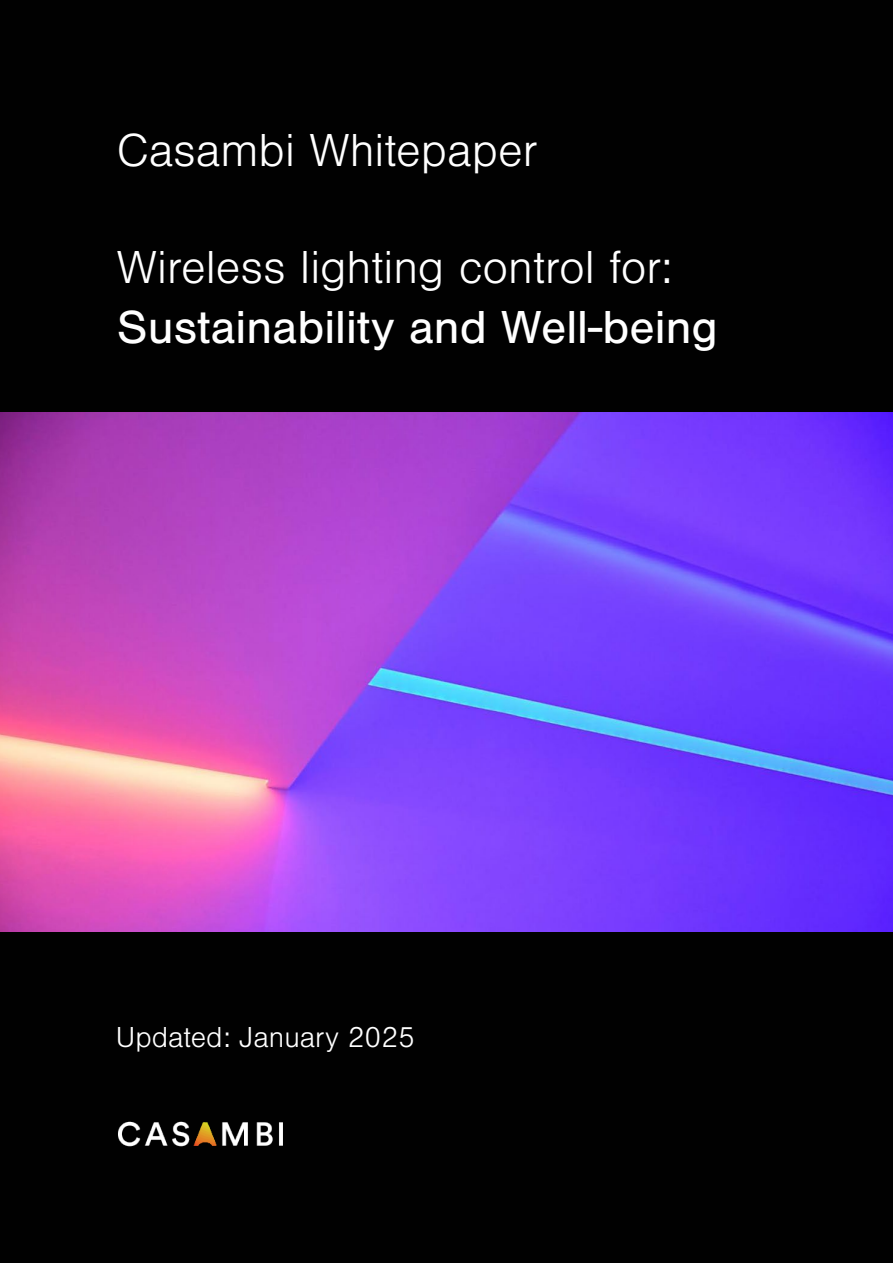
<style>
.page{position:relative;width:893px;height:1263px;background:#010101}
.page>*{position:absolute;margin:0;border:0;box-sizing:border-box;transform-origin:0 0}
.t1{font:300 48px "Nimbus San";color:#fff}
.t2{font:48px "Nimbus San";color:#fff}
.H1_-_Cover_White{font:300 30px "Nimbus San";color:#fff}
</style>
<div class="page">
<img style="left:118px;top:1121px;width:165px;height:26px">
<img style="left:0;top:412px;width:893px;height:519px">
<p class="t1" style="left:117px;top:125px;width:422px">Casambi Whitepaper</p>
<p class="t1" style="left:117px;top:242px;width:557px">Wireless lighting control for:</p>
<p class="t2" style="left:117px;top:301px;width:602px">Sustainability and Well-being</p>
<p class="H1_-_Cover_White" style="left:116px;top:1021px;width:301px">Updated: January 2025</p>
</div>
